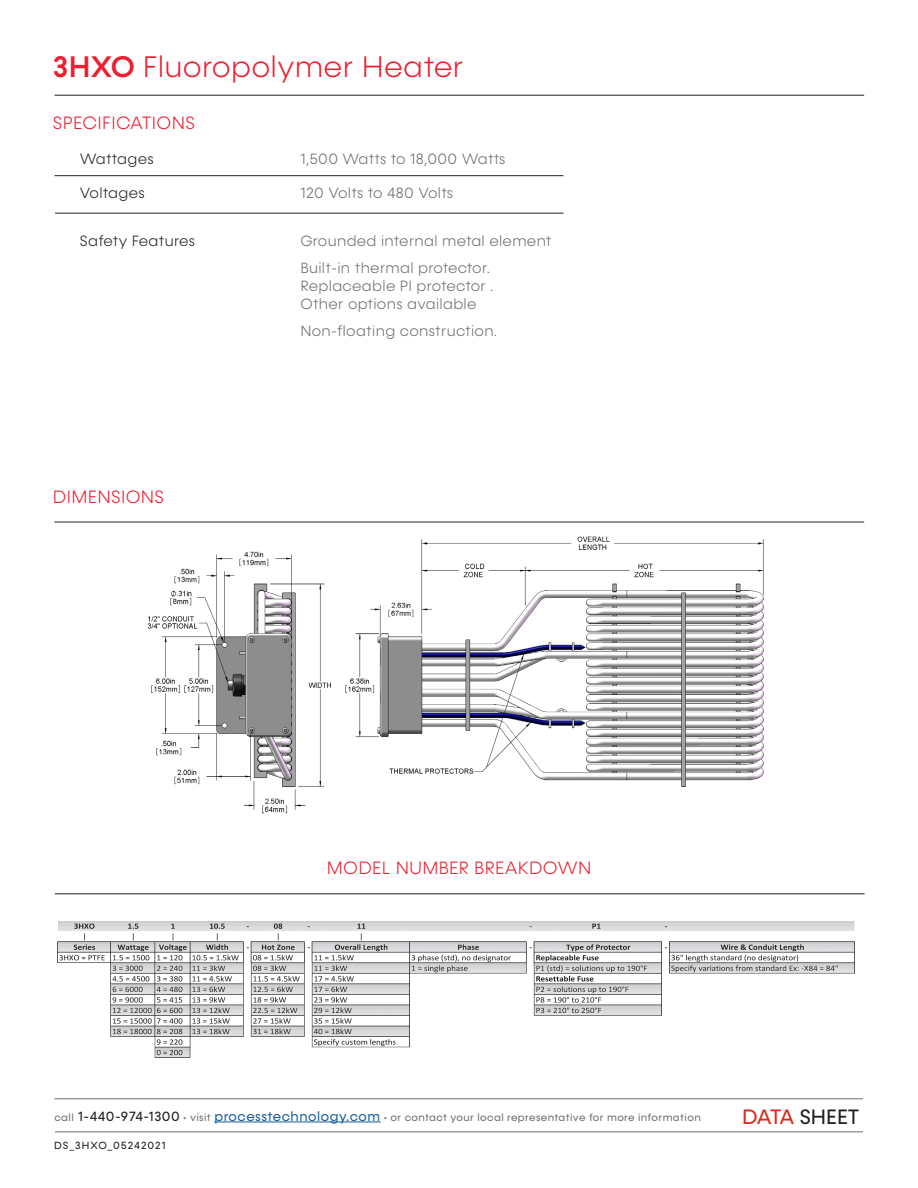
<style>
.page{position:relative;width:918px;height:1188px;background:#fff}
.page>*{position:absolute;margin:0;border:0;box-sizing:border-box;transform-origin:0 0}
.t1{font:300 30px "Konnect";letter-spacing:.01em;color:#ec2031}
.t2{font:21px "Konnect";color:#231f20}
.t3{font:300 18px "Konnect";letter-spacing:.02em;color:#ec2031}
.t4{font:300 15px/18px "Konnect";letter-spacing:.02em;color:#6c6d70}
.t5{font:300 15px "Konnect";letter-spacing:.02em;color:#231f20}
.t6{font:10.5px "Konnect";letter-spacing:.04em;color:#6c6d70}
.t7{font:10.5px "Konnect";letter-spacing:.1em;color:#231f20}
.s1{font-weight:500}
.s2{font-size:13.5px;color:#231f20}
.s3{font-size:13.5px;color:#175d9e}
.s4{color:#da291c}
</style>
<div class="page">
<img style="left:147px;top:536px;width:617px;height:278px">
<hr style="left:55px;top:175px;width:508px;height:1px;background:#231f20">
<hr style="left:55px;top:95px;width:809px;height:1px;background:#231f20">
<hr style="left:55px;top:213px;width:508px;height:1px;background:#231f20">
<hr style="left:54px;top:522px;width:810px;height:1px;background:#231f20">
<hr style="left:55px;top:894px;width:810px;height:1px;background:#231f20">
<img style="left:57px;top:922px;width:797px;height:135px">
<hr style="left:214px;top:1122px;width:167px;height:1px;background:#175d9e">
<hr style="left:55px;top:1132px;width:808px;height:1px;background:#6c6d70">
<hr style="left:54px;top:1098px;width:809px;height:1px;background:#6c6d70">
<p class="t1" style="left:53px;top:50px;width:412px"><span class="s1">3HXO</span> Fluoropolymer Heater</p>
<p class="t3" style="left:53px;top:113px;width:144px">SPECIFICATIONS</p>
<p class="t5" style="left:80px;top:150px;width:75px">Wattages</p>
<p class="t4" style="left:300px;top:150px;width:207px">1,500 Watts to 18,000 Watts</p>
<p class="t5" style="left:80px;top:184px;width:66px">Voltages</p>
<p class="t4" style="left:300px;top:184px;width:154px">120 Volts to 480 Volts</p>
<p class="t5" style="left:80px;top:232px;width:117px">Safety Features</p>
<p class="t4" style="left:300px;top:232px;width:253px">Grounded internal metal element</p>
<p class="t4" style="left:300px;top:259px;width:195px">Built-in thermal protector.<br>Replaceable PI protector .</p>
<p class="t4" style="left:300px;top:295px;width:178px">Other options available</p>
<p class="t4" style="left:300px;top:322px;width:198px">Non-floating construction.</p>
<p class="t3" style="left:53px;top:486px;width:113px">DIMENSIONS</p>
<p class="t3" style="left:327px;top:858px;width:266px">MODEL NUMBER BREAKDOWN</p>
<p class="t6" style="left:54px;top:1111px;width:648px">call <span class="s2">1-440-974-1300</span> • visit <span class="s3">processtechnology.com</span> • or contact your local representative for more information</p>
<p class="t2" style="left:742px;top:1105px;width:119px"><span class="s4">DATA</span> SHEET</p>
<p class="t7" style="left:54px;top:1140px;width:113px">DS_3HXO_05242021</p>
</div>
